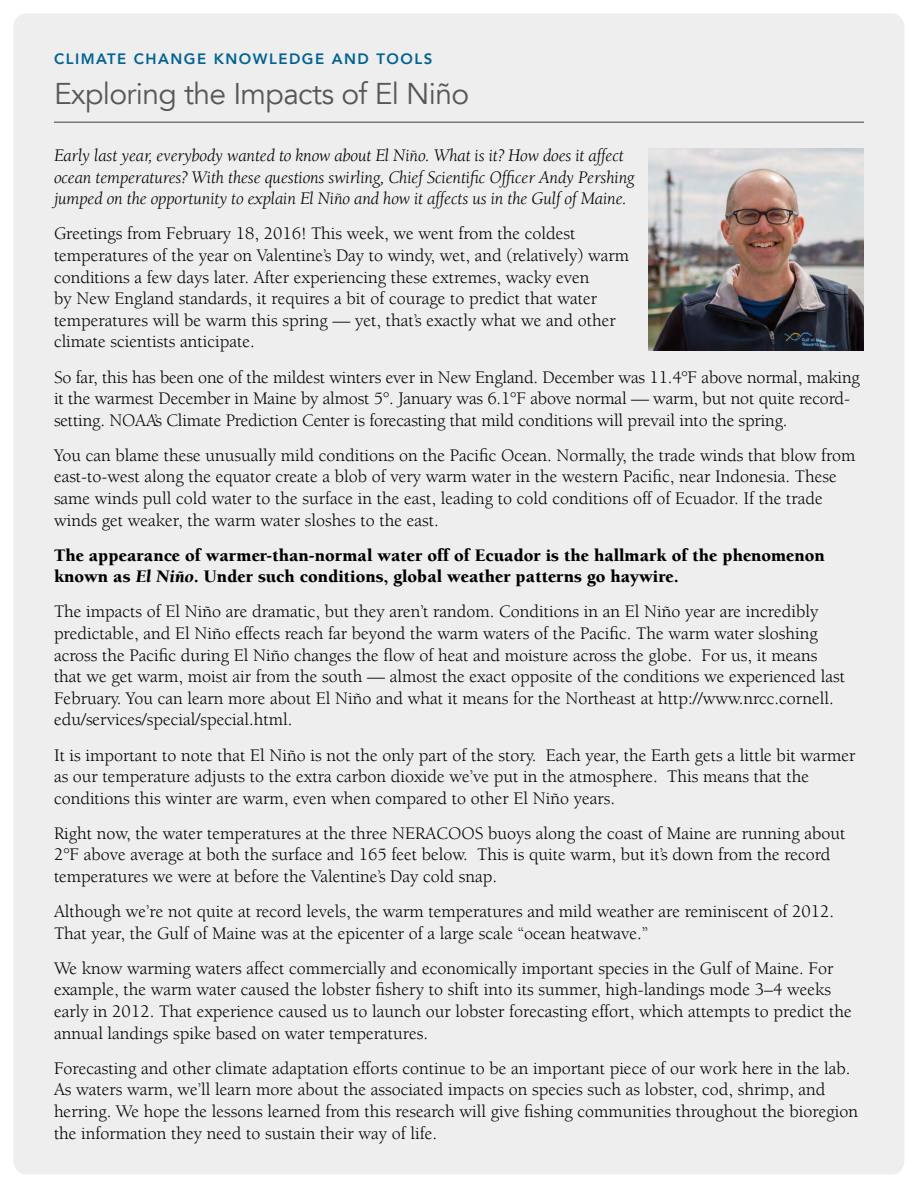
<style>
.page{position:relative;width:918px;height:1188px;background:#fff}
.page>*{position:absolute;margin:0;border:0;box-sizing:border-box;transform-origin:0 0}
.t1{font:30px "Avenir LT45";letter-spacing:-.02em;color:#575756}
.t2{font:18px/21.6px "Berkeley LT";color:#000}
.t3{font:italic 18px/21.6px "Berkeley LT";letter-spacing:-.01em;color:#000}
.t4{font:900 18px/21.6px "Berkeley LT";color:#000}
.t5{font:800 15px "Avenir LT";letter-spacing:.1em;color:#006293}
.s1{font-style:italic}
</style>
<div class="page">
<div style="left:14px;top:14px;width:890px;height:1160px;background:#eee"></div>
<hr style="left:54px;top:122px;width:810px;height:1px;background:#000">
<img style="left:648px;top:148px;width:216px;height:203px">
<p class="t5" style="left:54px;top:50px;width:380px">CLIMATE CHANGE KNOWLEDGE AND TOOLS</p>
<h1 class="t1" style="left:54px;top:76px;width:417px">Exploring the Impacts of El Niño</h1>
<p class="t3" style="left:54px;top:145px;width:582px">Early last year, everybody wanted to know about El Niño. What is it? How does it affect ocean temperatures? With these questions swirling, Chief Scientific Officer Andy Pershing jumped on the opportunity to explain El Niño and how it affects us in the Gulf of Maine.</p>
<p class="t2" style="left:54px;top:223px;width:577px">Greetings from February 18, 2016! This week, we went from the coldest temperatures of the year on Valentine’s Day to windy, wet, and (relatively) warm conditions a few days later. After experiencing these extremes, wacky even<br>by New England standards, it requires a bit of courage to predict that water temperatures will be warm this spring — yet, that’s exactly what we and other climate scientists anticipate.</p>
<p class="t2" style="left:54px;top:367px;width:807px">So far, this has been one of the mildest winters ever in New England. December was 11.4°F above normal, making it the warmest December in Maine by almost 5°. January was 6.1°F above normal — warm, but not quite record&shy;setting. NOAA’s Climate Prediction Center is forecasting that mild conditions will prevail into the spring.</p>
<p class="t2" style="left:54px;top:445px;width:803px">You can blame these unusually mild conditions on the Pacific Ocean. Normally, the trade winds that blow from east-to-west along the equator create a blob of very warm water in the western Pacific, near Indonesia. These same winds pull cold water to the surface in the east, leading to cold conditions off of Ecuador. If the trade winds get weaker, the warm water sloshes to the east.</p>
<p class="t4" style="left:54px;top:545px;width:772px">The appearance of warmer-than-normal water off of Ecuador is the hallmark of the phenomenon known as <span class="s1">El Niño</span>. Under such conditions, global weather patterns go haywire.</p>
<p class="t2" style="left:54px;top:601px;width:793px">The impacts of El Niño are dramatic, but they aren’t random. Conditions in an El Niño year are incredibly predictable, and El Niño effects reach far beyond the warm waters of the Pacific. The warm water sloshing across the Pacific during El Niño changes the flow of heat and moisture across the globe. For us, it means that we get warm, moist air from the south — almost the exact opposite of the conditions we experienced last February. You can learn more about El Niño and what it means for the Northeast at http://www.nrcc.cornell. edu/services/special/special.html.</p>
<p class="t2" style="left:54px;top:745px;width:803px">It is important to note that El Niño is not the only part of the story. Each year, the Earth gets a little bit warmer as our temperature adjusts to the extra carbon dioxide we’ve put in the atmosphere. This means that the conditions this winter are warm, even when compared to other El Niño years.</p>
<p class="t2" style="left:54px;top:823px;width:793px">Right now, the water temperatures at the three NERACOOS buoys along the coast of Maine are running about<br>2°F above average at both the surface and 165 feet below. This is quite warm, but it’s down from the record temperatures we were at before the Valentine’s Day cold snap.</p>
<p class="t2" style="left:54px;top:901px;width:782px">Although we’re not quite at record levels, the warm temperatures and mild weather are reminiscent of 2012.<br>That year, the Gulf of Maine was at the epicenter of a large scale “ocean heatwave.”</p>
<p class="t2" style="left:54px;top:958px;width:799px">We know warming waters affect commercially and economically important species in the Gulf of Maine. For example, the warm water caused the lobster fishery to shift into its summer, high-landings mode 3–4 weeks early in 2012. That experience caused us to launch our lobster forecasting effort, which attempts to predict the annual landings spike based on water temperatures.</p>
<p class="t2" style="left:54px;top:1058px;width:806px">Forecasting and other climate adaptation efforts continue to be an important piece of our work here in the lab.<br>As waters warm, we’ll learn more about the associated impacts on species such as lobster, cod, shrimp, and herring. We hope the lessons learned from this research will give fishing communities throughout the bioregion the information they need to sustain their way of life.</p>
</div>
